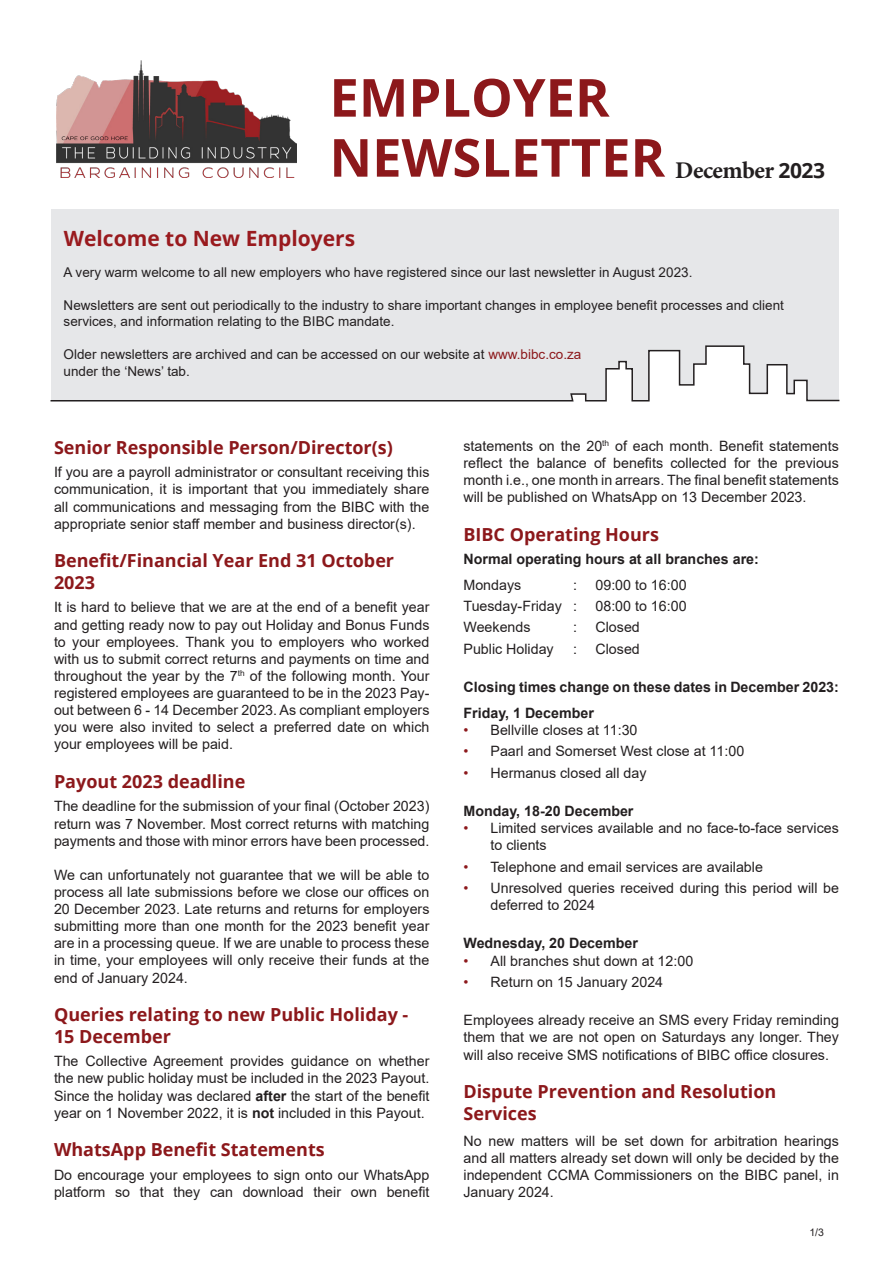
<style>
.page{position:relative;width:893px;height:1263px;background:#fff}
.page>*{position:absolute;margin:0;border:0;box-sizing:border-box;transform-origin:0 0}
.t1{font:700 52.5px "Open Sans";color:#8c181b}
.t2{font:700 24px "Minion Pro";letter-spacing:-.02em;color:#231f20}
.t3{font:700 21px "Open Sans";color:#991a1e}
.Heading_1{font:700 18px/21.6px "Open Sans";color:#8c181b}
.t4{font:14.25px/17.1px "Arial";color:#231f20;text-align:justify}
.t5{font:700 14.25px "Arial";color:#231f20}
.t6{font:13.5px/16.5px "Arial";color:#231f20}
.t7{font:10.5px "Arial";color:#231f20}
.s1{font-family:"Open Sans";font-size:21px}
.s2{color:#8c181b}
.s3{font-weight:700}
</style>
<div class="page">
<div style="left:52px;top:209px;width:787px;height:191px;background:#e6e7e9"></div>
<svg style="left:50px;top:345px;width:790px;height:57px"></svg>
<img style="left:56px;top:61px;width:240px;height:116px">
<p class="t1" style="left:329px;top:61px;width:282px">EMPLOYER</p>
<p class="t1" style="left:329px;top:121px;width:337px">NEWSLETTER</p>
<p class="t2" style="left:675px;top:153px;width:151px">December <span class="s1">2023</span></p>
<p class="t3" style="left:64px;top:224px;width:293px">Welcome to New Employers</p>
<p class="t6" style="left:64px;top:264px;width:630px">A very warm welcome to all new employers who have registered since our last newsletter in August 2023.</p>
<p class="t6" style="left:64px;top:297px;width:722px">Newsletters are sent out periodically to the industry to share important changes in employee benefit processes and client services, and information relating to the BIBC mandate.</p>
<p class="t6" style="left:64px;top:346px;width:519px">Older newsletters are archived and can be accessed on our website at <span class="s2">www.bibc.co.za</span></p>
<p class="t6" style="left:64px;top:363px;width:128px">under the ‘News’ tab.</p>
<p class="Heading_1" style="left:54px;top:436px;width:340px">Senior Responsible Person/Director(s)</p>
<p class="t4" style="left:54px;top:464px;width:377px">If you are a payroll administrator or consultant receiving this communication, it is important that you immediately share all communications and messaging from the BIBC with the appropriate senior staff member and business director(s).</p>
<p class="Heading_1" style="left:54px;top:550px;width:342px">Benefit/Financial Year End 31 October<br>2023</p>
<p class="t4" style="left:54px;top:599px;width:377px">It is hard to believe that we are at the end of a benefit year and getting ready now to pay out Holiday and Bonus Funds to your employees. Thank you to employers who worked with us to submit correct returns and payments on time and throughout the year by the 7<sup>th</sup> of the following month. Your registered employees are guaranteed to be in the 2023 Pay&shy;out between 6 - 14 December 2023. As compliant employers you were also invited to select a preferred date on which your employees will be paid.</p>
<p class="Heading_1" style="left:54px;top:770px;width:193px">Payout 2023 deadline</p>
<p class="t4" style="left:54px;top:798px;width:377px">The deadline for the submission of your final (October 2023) return was 7 November. Most correct returns with matching payments and those with minor errors have been processed.</p>
<p class="t4" style="left:54px;top:866px;width:377px">We can unfortunately not guarantee that we will be able to process all late submissions before we close our offices on 20 December 2023. Late returns and returns for employers submitting more than one month for the 2023 benefit year are in a processing queue. If we are unable to process these in time, your employees will only receive their funds at the end of January 2024.</p>
<p class="Heading_1" style="left:54px;top:1003px;width:356px">Queries relating to new Public Holiday -<br>15 December</p>
<p class="t4" style="left:54px;top:1053px;width:377px">The Collective Agreement provides guidance on whether the new public holiday must be included in the 2023 Payout.<br>Since the holiday was declared <span class="s3">after</span> the start of the benefit year on 1 November 2022, it is <span class="s3">not</span> included in this Payout.</p>
<p class="Heading_1" style="left:54px;top:1138px;width:272px">WhatsApp Benefit Statements</p>
<p class="t4" style="left:54px;top:1166px;width:377px">Do encourage your employees to sign onto our WhatsApp platform so that they can download their own benefit</p>
<p class="t4" style="left:463px;top:437px;width:377px">statements on the 20<sup>th</sup> of each month. Benefit statements reflect the balance of benefits collected for the previous month i.e., one month in arrears. The final benefit statements will be published on WhatsApp on 13 December 2023.</p>
<p class="Heading_1" style="left:463px;top:523px;width:197px">BIBC Operating Hours</p>
<p class="t5" style="left:463px;top:549px;width:297px">Normal operating hours at all branches are:</p>
<p class="t4" style="left:463px;top:576px;width:59px">Mondays</p>
<p class="t4" style="left:573px;top:576px;width:5px">:</p>
<p class="t4" style="left:595px;top:576px;width:93px">09:00 to 16:00</p>
<p class="t4" style="left:463px;top:597px;width:115px">Tuesday-Friday :</p>
<p class="t4" style="left:595px;top:597px;width:93px">08:00 to 16:00</p>
<p class="t4" style="left:463px;top:619px;width:69px">Weekends</p>
<p class="t4" style="left:573px;top:619px;width:5px">:</p>
<p class="t4" style="left:595px;top:619px;width:46px">Closed</p>
<p class="t4" style="left:463px;top:640px;width:92px">Public Holiday</p>
<p class="t4" style="left:573px;top:640px;width:5px">:</p>
<p class="t4" style="left:595px;top:640px;width:46px">Closed</p>
<p class="t5" style="left:463px;top:677px;width:377px">Closing times change on these dates in December 2023:</p>
<p class="t5" style="left:463px;top:703px;width:132px">Friday, 1 December</p>
<p class="t4" style="left:463px;top:721px;width:176px"><span class="s2">•</span> Bellville closes at 11:30</p>
<p class="t4" style="left:463px;top:742px;width:282px"><span class="s2">•</span> Paarl and Somerset West close at 11:00</p>
<p class="t4" style="left:463px;top:764px;width:185px"><span class="s2">•</span> Hermanus closed all day</p>
<p class="t5" style="left:463px;top:801px;width:171px">Monday, 18-20 December</p>
<p class="t4" style="left:490px;top:819px;width:350px;text-indent:-27px"><span class="s2">•</span> Limited services available and no face-to-face services to clients</p>
<p class="t4" style="left:463px;top:858px;width:301px"><span class="s2">•</span> Telephone and email services are available</p>
<p class="t4" style="left:490px;top:879px;width:350px;text-indent:-27px"><span class="s2">•</span> Unresolved queries received during this period will be deferred to 2024</p>
<p class="t5" style="left:463px;top:933px;width:176px">Wednesday, 20 December</p>
<p class="t4" style="left:463px;top:952px;width:231px"><span class="s2">•</span> All branches shut down at 12:00</p>
<p class="t4" style="left:463px;top:973px;width:201px"><span class="s2">•</span> Return on 15 January 2024</p>
<p class="t4" style="left:463px;top:1012px;width:377px">Employees already receive an SMS every Friday reminding them that we are not open on Saturdays any longer. They will also receive SMS notifications of BIBC office closures.</p>
<p class="Heading_1" style="left:463px;top:1080px;width:314px">Dispute Prevention and Resolution<br>Services</p>
<p class="t4" style="left:463px;top:1132px;width:377px">No new matters will be set down for arbitration hearings and all matters already set down will only be decided by the independent CCMA Commissioners on the BIBC panel, in January 2024.</p>
<p class="t7" style="left:809px;top:1225px;width:16px">1/3</p>
</div>
